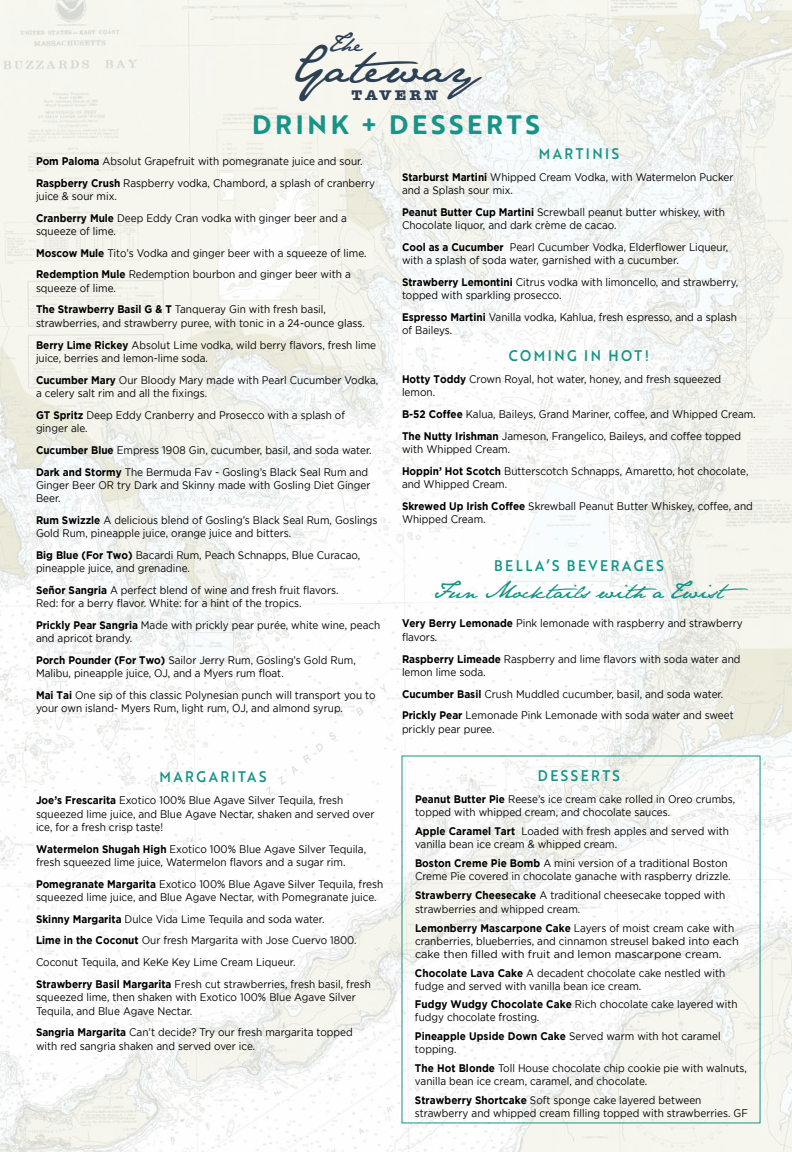
<style>
.page{position:relative;width:792px;height:1152px;background:#fff}
.page>*{position:absolute;margin:0;border:0;box-sizing:border-box;transform-origin:0 0}
.t1{font:43.3px "Jane Austen";letter-spacing:.005em;color:#2b4053}
.t2{font:700 26px "Brother 1816 Printed";letter-spacing:.14em;color:#179487}
.t3{font:21.5px "Jane Austen";color:#2b4053}
.t4{font:20px "Jane Austen";color:#179487}
.t5{font:500 15px "Brother 1816 Printed";letter-spacing:.18em;color:#179487;scale:.91 1}
.t6{font:700 14.5px "American Typewriter";letter-spacing:.2em;color:#2b4053;scale:1.08 1}
.t7{font:11px/13.2px "Gotham";color:#000;scale:.91 1}
.s1{font-weight:700}
</style>
<div class="page">
<img style="left:0;top:0;width:792px;height:1152px">
<h3 class="t3" style="left:328px;top:31px;width:36px">Th e</h3>
<h1 class="t1" style="left:291px;top:42px;width:189px">Gateway</h1>
<h3 class="t6" style="left:351px;top:82px;width:82px">TAVERN</h3>
<h2 class="t2" style="left:252px;top:105px;width:289px">DRINK + DESSERTS</h2>
<p class="t7" style="left:36px;top:150px;width:374px;line-height:21.8px"><span class="s1">Pom Paloma</span> Absolut Grapefruit with pomegranate juice and sour.<br><span class="s1">Raspberry Crush</span> Raspberry vodka, Chambord, a splash of cranberry</p>
<p class="t7" style="left:36px;top:185px;width:343px;line-height:21.8px">juice &amp; sour mix.<br><span class="s1">Cranberry Mule</span> Deep Eddy Cran vodka with ginger beer and a</p>
<p class="t7" style="left:36px;top:220px;width:365px;line-height:21.8px">squeeze of lime.<br><span class="s1">Moscow Mule</span> Tito’s Vodka and ginger beer with a squeeze of lime.<br><span class="s1">Redemption Mule</span> Redemption bourbon and ginger beer with a</p>
<p class="t7" style="left:36px;top:277px;width:320px;line-height:21.8px">squeeze of lime.<br><span class="s1">The Strawberry Basil G &amp; T</span> Tanqueray Gin with fresh basil,</p>
<p class="t7" style="left:36px;top:312px;width:375px;line-height:21.8px">strawberries, and strawberry puree, with tonic in a 24-ounce glass.<br><span class="s1">Berry Lime Rickey</span> Absolut Lime vodka, wild berry flavors, fresh lime</p>
<p class="t7" style="left:36px;top:347px;width:378px;line-height:21.8px">juice, berries and lemon-lime soda.<br><span class="s1">Cucumber Mary</span> Our Bloody Mary made with Pearl Cucumber Vodka,</p>
<p class="t7" style="left:36px;top:382px;width:341px;line-height:21.8px">a celery salt rim and all the fixings.<br><span class="s1">GT Spritz</span> Deep Eddy Cranberry and Prosecco with a splash of</p>
<p class="t7" style="left:36px;top:417px;width:370px;line-height:21.8px">ginger ale.<br><span class="s1">Cucumber Blue</span> Empress 1908 Gin, cucumber, basil, and soda water.<br><span class="s1">Dark and Stormy</span> The Bermuda Fav - Gosling’s Black Seal Rum and</p>
<p class="t7" style="left:36px;top:478px;width:369px">Ginger Beer OR try Dark and Skinny made with Gosling Diet Ginger<br>Beer.</p>
<p class="t7" style="left:36px;top:513px;width:377px"><span class="s1">Rum Swizzle</span> A delicious blend of Gosling’s Black Seal Rum, Goslings<br>Gold Rum, pineapple juice, orange juice and bitters.</p>
<p class="t7" style="left:36px;top:548px;width:358px"><span class="s1">Big Blue (For Two)</span> Bacardi Rum, Peach Schnapps, Blue Curacao, pineapple juice, and grenadine.</p>
<p class="t7" style="left:36px;top:583px;width:334px"><span class="s1">Señor Sangria</span> A perfect blend of wine and fresh fruit flavors.<br>Red: for a berry flavor. White: for a hint of the tropics.</p>
<p class="t7" style="left:36px;top:618px;width:380px"><span class="s1">Prickly Pear Sangria</span> Made with prickly pear purée, white wine, peach and apricot brandy.</p>
<p class="t7" style="left:36px;top:653px;width:353px"><span class="s1">Porch Pounder (For Two)</span> Sailor Jerry Rum, Gosling’s Gold Rum,<br>Malibu, pineapple juice, OJ, and a Myers rum float.</p>
<p class="t7" style="left:36px;top:688px;width:375px"><span class="s1">Mai Tai</span> One sip of this classic Polynesian punch will transport you to your own island- Myers Rum, light rum, OJ, and almond syrup.</p>
<h3 class="t5" style="left:160px;top:766px;width:119px">MARGARITAS</h3>
<p class="t7" style="left:36px;top:794px;width:373px"><span class="s1">Joe’s Frescarita</span> Exotico 100% Blue Agave Silver Tequila, fresh squeezed lime juice, and Blue Agave Nectar, shaken and served over ice, for a fresh crisp taste!</p>
<p class="t7" style="left:36px;top:842px;width:364px"><span class="s1">Watermelon Shugah High</span> Exotico 100% Blue Agave Silver Tequila, fresh squeezed lime juice, Watermelon flavors and a sugar rim.</p>
<p class="t7" style="left:36px;top:877px;width:383px"><span class="s1">Pomegranate Margarita</span> Exotico 100% Blue Agave Silver Tequila, fresh squeezed lime juice, and Blue Agave Nectar, with Pomegranate juice.</p>
<p class="t7" style="left:36px;top:908px;width:370px;line-height:21.8px"><span class="s1">Skinny Margarita</span> Dulce Vida Lime Tequila and soda water.<br><span class="s1">Lime in the Coconut</span> Our fresh Margarita with Jose Cuervo 1800.<br>Coconut Tequila, and KeKe Key Lime Cream Liqueur.<br><span class="s1">Strawberry Basil Margarita</span> Fresh cut strawberries, fresh basil, fresh</p>
<p class="t7" style="left:36px;top:991px;width:353px">squeezed lime, then shaken with Exotico 100% Blue Agave Silver<br>Tequila, and Blue Agave Nectar.</p>
<p class="t7" style="left:36px;top:1026px;width:350px"><span class="s1">Sangria Margarita</span> Can’t decide? Try our fresh margarita topped with red sangria shaken and served over ice.</p>
<h3 class="t5" style="left:539px;top:142px;width:90px">MARTINIS</h3>
<p class="t7" style="left:402px;top:170px;width:366px"><span class="s1">Starburst Martini</span> Whipped Cream Vodka, with Watermelon Pucker and a Splash sour mix.</p>
<p class="t7" style="left:402px;top:205px;width:356px"><span class="s1">Peanut Butter Cup Martini</span> Screwball peanut butter whiskey, with<br>Chocolate liquor, and dark crème de cacao.</p>
<p class="t7" style="left:402px;top:240px;width:360px"><span class="s1">Cool as a Cucumber</span> Pearl Cucumber Vodka, Elderflower Liqueur, with a splash of soda water, garnished with a cucumber.</p>
<p class="t7" style="left:402px;top:275px;width:371px"><span class="s1">Strawberry Lemontini</span> Citrus vodka with limoncello, and strawberry, topped with sparkling prosecco.</p>
<p class="t7" style="left:402px;top:310px;width:370px"><span class="s1">Espresso Martini</span> Vanilla vodka, Kahlua, fresh espresso, and a splash of Baileys.</p>
<h3 class="t5" style="left:509px;top:344px;width:156px">COMING IN HOT!</h3>
<p class="t7" style="left:402px;top:372px;width:352px"><span class="s1">Hotty Toddy</span> Crown Royal, hot water, honey, and fresh squeezed lemon.</p>
<p class="t7" style="left:402px;top:403px;width:390px;line-height:21.8px"><span class="s1">B-52 Coffee</span> Kalua, Baileys, Grand Mariner, coffee, and Whipped Cream.<br><span class="s1">The Nutty Irishman</span> Jameson, Frangelico, Baileys, and coffee topped</p>
<p class="t7" style="left:402px;top:438px;width:382px;line-height:21.8px">with Whipped Cream.<br><span class="s1">Hoppin’ Hot Scotch</span> Butterscotch Schnapps, Amaretto, hot chocolate,</p>
<p class="t7" style="left:402px;top:473px;width:387px;line-height:21.8px">and Whipped Cream.<br><span class="s1">Skrewed Up Irish Coffee</span> Skrewball Peanut Butter Whiskey, coffee, and</p>
<p class="t7" style="left:402px;top:512px;width:93px">Whipped Cream.</p>
<h3 class="t5" style="left:494px;top:555px;width:188px">BELLA’S BEVERAGES</h3>
<h3 class="t4" style="left:434px;top:579px;width:316px">Fun Mocktails with a Twist</h3>
<p class="t7" style="left:402px;top:617px;width:376px"><span class="s1">Very Berry Lemonade</span> Pink lemonade with raspberry and strawberry flavors.</p>
<p class="t7" style="left:402px;top:652px;width:373px"><span class="s1">Raspberry Limeade</span> Raspberry and lime flavors with soda water and lemon lime soda.</p>
<p class="t7" style="left:402px;top:683px;width:366px;line-height:21.8px"><span class="s1">Cucumber Basil</span> Crush Muddled cucumber, basil, and soda water.<br><span class="s1">Prickly Pear</span> Lemonade Pink Lemonade with soda water and sweet</p>
<p class="t7" style="left:402px;top:722px;width:103px">prickly pear puree.</p>
<h3 class="t5" style="left:538px;top:764px;width:92px">DESSERTS</h3>
<p class="t7" style="left:415px;top:792px;width:354px"><span class="s1">Peanut Butter Pie</span> Reese’s ice cream cake rolled in Oreo crumbs, topped with whipped cream, and chocolate sauces.</p>
<p class="t7" style="left:415px;top:824px;width:346px"><span class="s1">Apple Caramel Tart</span> Loaded with fresh apples and served with vanilla bean ice cream &amp; whipped cream.</p>
<p class="t7" style="left:415px;top:857px;width:348px"><span class="s1">Boston Creme Pie Bomb</span> A mini version of a traditional Boston<br>Creme Pie covered in chocolate ganache with raspberry drizzle.</p>
<p class="t7" style="left:415px;top:889px;width:342px"><span class="s1">Strawberry Cheesecake</span> A traditional cheesecake topped with strawberries and whipped cream.</p>
<p class="t7" style="left:415px;top:921px;width:357px"><span class="s1">Lemonberry Mascarpone Cake</span> Layers of moist cream cake with cranberries, blueberries, and cinnamon streusel baked into each cake then filled with fruit and lemon mascarpone cream.</p>
<p class="t7" style="left:415px;top:966px;width:342px"><span class="s1">Chocolate Lava Cake</span> A decadent chocolate cake nestled with fudge and served with vanilla bean ice cream.</p>
<p class="t7" style="left:415px;top:998px;width:356px"><span class="s1">Fudgy Wudgy Chocolate Cake</span> Rich chocolate cake layered with fudgy chocolate frosting.</p>
<p class="t7" style="left:415px;top:1030px;width:337px"><span class="s1">Pineapple Upside Down Cake</span> Served warm with hot caramel topping.</p>
<p class="t7" style="left:415px;top:1061px;width:366px"><span class="s1">The Hot Blonde</span> Toll House chocolate chip cookie pie with walnuts, vanilla bean ice cream, caramel, and chocolate.</p>
<p class="t7" style="left:415px;top:1093px;width:367px"><span class="s1">Strawberry Shortcake</span> Soft sponge cake layered between strawberry and whipped cream filling topped with strawberries. GF</p>
</div>
